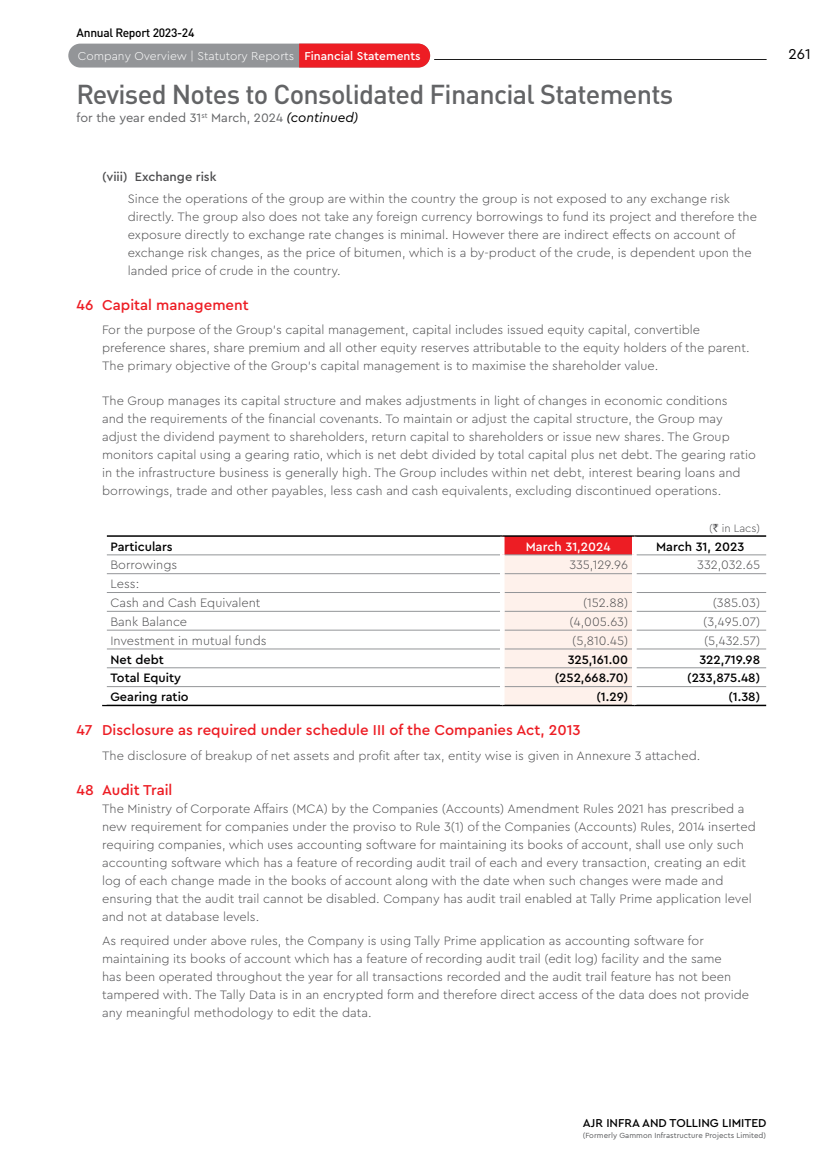
<style>
.page{position:relative;width:839px;height:1163px;background:#fff}
.page>*{position:absolute;margin:0;border:0;box-sizing:border-box;transform-origin:0 0}
.t1{font:500 27px "DIN Pro";letter-spacing:-.025em;color:#636466}
.t2{font:500 15px "Cera Pro";color:#ed1d24}
.t3{font:15px "Cera Pro";color:#000}
.t4{font:300 12.75px/18px "Cera Pro";color:#4d4d4f}
.t5{font:500 12.75px "Cera Pro";color:#000}
.t6{font:12.75px "Cera Pro";color:#636466}
.t7{font:500 12.75px "Cera Pro";color:#4d4d4f}
.t8{font:500 12.75px "Cera Pro";color:#fff}
.t9{font:300 12px "Cera Pro";color:#fff}
.t10{font:500 12px "Cera Pro";color:#000}
.t11{font:500 12px "DIN Pro";letter-spacing:-.025em;color:#000}
.t12{font:300 11.25px "Cera Pro";color:#4d4d4f}
.t13{font:7.8px "Cera Pro";letter-spacing:.005em;color:#58595b}
.s1{font-weight:500}
.s2{font-style:italic;font-size:13.5px;color:#000}
.s3{font-family:"Rupee Foradian";font-weight:400}
</style>
<div class="page">
<div style="left:68px;top:44px;width:362px;height:23px;background:#939598;border-radius:12px"></div>
<div style="left:299px;top:44px;width:131px;height:23px;background:#ed1d24"></div>
<hr style="left:434px;top:59px;width:332px;height:1px;background:#000">
<div style="left:502px;top:536px;width:132px;height:18px;background:#ed1d24"></div>
<div style="left:504px;top:555px;width:127px;height:149px;background:#fef1eb"></div>
<hr style="left:107px;top:554px;width:392px;height:1px;background:#939598">
<hr style="left:504px;top:554px;width:127px;height:1px;background:#939598">
<hr style="left:636px;top:554px;width:129px;height:1px;background:#939598">
<hr style="left:107px;top:573px;width:392px;height:1px;background:#939598">
<hr style="left:504px;top:573px;width:127px;height:1px;background:#939598">
<hr style="left:636px;top:573px;width:129px;height:1px;background:#939598">
<hr style="left:107px;top:592px;width:392px;height:1px;background:#939598">
<hr style="left:504px;top:592px;width:127px;height:1px;background:#939598">
<hr style="left:636px;top:592px;width:129px;height:1px;background:#939598">
<hr style="left:107px;top:611px;width:392px;height:1px;background:#939598">
<hr style="left:504px;top:611px;width:127px;height:1px;background:#939598">
<hr style="left:636px;top:611px;width:129px;height:1px;background:#939598">
<hr style="left:107px;top:629px;width:392px;height:1px;background:#939598">
<hr style="left:504px;top:629px;width:127px;height:1px;background:#939598">
<hr style="left:636px;top:629px;width:129px;height:1px;background:#939598">
<hr style="left:107px;top:648px;width:392px;height:1px;background:#939598">
<hr style="left:504px;top:648px;width:127px;height:1px;background:#939598">
<hr style="left:636px;top:648px;width:129px;height:1px;background:#939598">
<hr style="left:107px;top:667px;width:392px;height:1px;background:#939598">
<hr style="left:504px;top:667px;width:127px;height:1px;background:#939598">
<hr style="left:636px;top:667px;width:129px;height:1px;background:#939598">
<hr style="left:107px;top:686px;width:392px;height:1px;background:#939598">
<hr style="left:504px;top:686px;width:127px;height:1px;background:#939598">
<hr style="left:636px;top:686px;width:129px;height:1px;background:#939598">
<hr style="left:107px;top:535px;width:395px;height:1px;background:#000">
<hr style="left:502px;top:535px;width:132px;height:1px;background:#000">
<hr style="left:634px;top:535px;width:131px;height:1px;background:#000">
<hr style="left:102px;top:704px;width:400px;height:2px;background:#000">
<hr style="left:502px;top:704px;width:132px;height:2px;background:#000">
<hr style="left:634px;top:704px;width:131px;height:2px;background:#000">
<div style="left:499px;top:536px;width:5px;height:18px;background:#fff"></div>
<div style="left:631px;top:536px;width:5px;height:18px;background:#fff"></div>
<p class="t11" style="left:77px;top:23px;width:119px">Annual Report 2023-24</p>
<p class="t9" style="left:78px;top:48px;width:344px">Company Overview | Statutory Reports <span class="s1">Financial Statements</span></p>
<h1 class="t1" style="left:77px;top:73px;width:598px">Revised Notes to Consolidated Financial Statements</h1>
<p class="t6" style="left:77px;top:110px;width:283px">for the year ended 31<sup>st</sup> March, 2024 <span class="s2">(continued)</span></p>
<p class="t7" style="left:102px;top:168px;width:116px">(viii) Exchange risk</p>
<p class="t4" style="left:128px;top:189px;width:630px">Since the operations of the group are within the country the group is not exposed to any exchange risk directly. The group also does not take any foreign currency borrowings to fund its project and therefore the exposure directly to exchange rate changes is minimal. However there are indirect effects on account of exchange risk changes, as the price of bitumen, which is a by-product of the crude, is dependent upon the landed price of crude in the country.</p>
<p class="t2" style="left:77px;top:295px;width:174px">46 Capital management</p>
<p class="t4" style="left:102px;top:320px;width:648px">For the purpose of the Group’s capital management, capital includes issued equity capital, convertible preference shares, share premium and all other equity reserves attributable to the equity holders of the parent.<br>The primary objective of the Group’s capital management is to maximise the shareholder value.</p>
<p class="t4" style="left:102px;top:391px;width:655px">The Group manages its capital structure and makes adjustments in light of changes in economic conditions<br>and the requirements of the financial covenants. To maintain or adjust the capital structure, the Group may adjust the dividend payment to shareholders, return capital to shareholders or issue new shares. The Group monitors capital using a gearing ratio, which is net debt divided by total capital plus net debt. The gearing ratio in the infrastructure business is generally high. The Group includes within net debt, interest bearing loans and borrowings, trade and other payables, less cash and cash equivalents, excluding discontinued operations.</p>
<p class="t12" style="left:709px;top:520px;width:52px">(<span class="s3">`</span> in Lacs)</p>
<p class="t5" style="left:110px;top:537px;width:64px">Particulars</p>
<p class="t8" style="left:525px;top:537px;width:86px">March 31,2024</p>
<p class="t5" style="left:655px;top:537px;width:89px">March 31, 2023</p>
<p class="t4" style="left:110px;top:555px;width:68px">Borrowings</p>
<p class="t4" style="left:569px;top:555px;width:60px">335,129.96</p>
<p class="t4" style="left:697px;top:555px;width:64px">332,032.65</p>
<p class="t4" style="left:110px;top:574px;width:152px;line-height:18.8px">Less:<br>Cash and Cash Equivalent</p>
<p class="t4" style="left:582px;top:593px;width:47px">(152.88)</p>
<p class="t4" style="left:712px;top:593px;width:49px">(385.03)</p>
<p class="t4" style="left:110px;top:612px;width:78px">Bank Balance</p>
<p class="t4" style="left:569px;top:612px;width:60px">(4,005.63)</p>
<p class="t4" style="left:703px;top:612px;width:58px">(3,495.07)</p>
<p class="t4" style="left:110px;top:630px;width:158px">Investment in mutual funds</p>
<p class="t4" style="left:572px;top:630px;width:57px">(5,810.45)</p>
<p class="t4" style="left:703px;top:630px;width:58px">(5,432.57)</p>
<p class="t5" style="left:110px;top:650px;width:55px">Net debt</p>
<p class="t5" style="left:567px;top:650px;width:62px">325,161.00</p>
<p class="t5" style="left:699px;top:650px;width:62px">322,719.98</p>
<p class="t5" style="left:110px;top:669px;width:72px">Total Equity</p>
<p class="t5" style="left:554px;top:669px;width:75px">(252,668.70)</p>
<p class="t5" style="left:686px;top:669px;width:74px">(233,875.48)</p>
<p class="t5" style="left:110px;top:688px;width:80px">Gearing ratio</p>
<p class="t5" style="left:596px;top:688px;width:33px">(1.29)</p>
<p class="t5" style="left:728px;top:688px;width:33px">(1.38)</p>
<p class="t2" style="left:77px;top:720px;width:505px">47 Disclosure as required under schedule III of the Companies Act, 2013</p>
<p class="t4" style="left:102px;top:745px;width:599px">The disclosure of breakup of net assets and profit after tax, entity wise is given in Annexure 3 attached.</p>
<p class="t2" style="left:77px;top:779px;width:97px">48 Audit Trail</p>
<p class="t4" style="left:102px;top:798px;width:654px">The Ministry of Corporate Affairs (MCA) by the Companies (Accounts) Amendment Rules 2021 has prescribed a new requirement for companies under the proviso to Rule 3(1) of the Companies (Accounts) Rules, 2014 inserted requiring companies, which uses accounting software for maintaining its books of account, shall use only such accounting software which has a feature of recording audit trail of each and every transaction, creating an edit log of each change made in the books of account along with the date when such changes were made and ensuring that the audit trail cannot be disabled. Company has audit trail enabled at Tally Prime application level and not at database levels.</p>
<p class="t4" style="left:102px;top:931px;width:648px">As required under above rules, the Company is using Tally Prime application as accounting software for maintaining its books of account which has a feature of recording audit trail (edit log) facility and the same<br>has been operated throughout the year for all transactions recorded and the audit trail feature has not been tampered with. The Tally Data is in an encrypted form and therefore direct access of the data does not provide any meaningful methodology to edit the data.</p>
<p class="t3" style="left:788px;top:44px;width:24px">261</p>
<p class="t10" style="left:582px;top:1114px;width:185px">AJR INFRA AND TOLLING LIMITED</p>
<p class="t13" style="left:582px;top:1130px;width:185px">(Formerly Gammon Infrastructure Projects Limited)</p>
</div>
